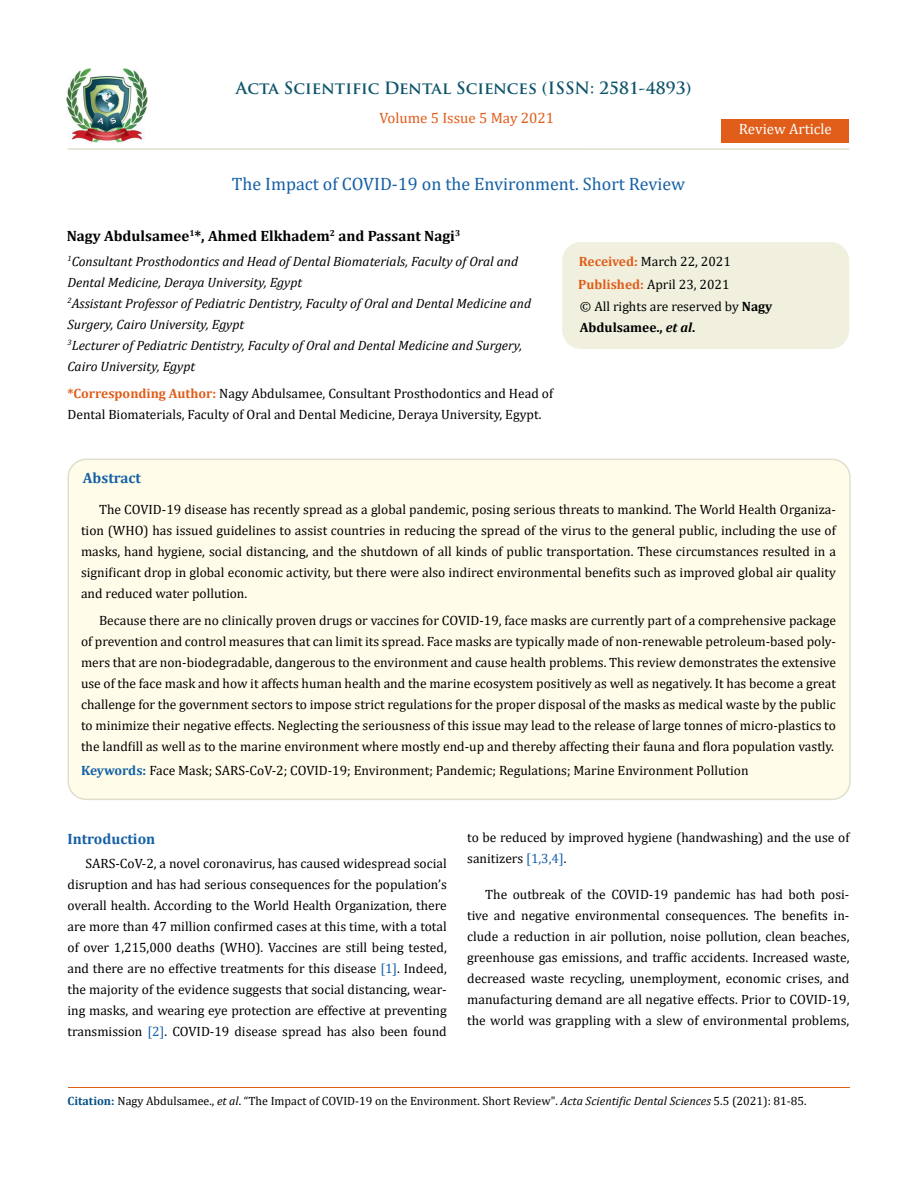
<style>
.page{position:relative;width:917px;height:1188px;background:#fff}
.page>*{position:absolute;margin:0;border:0;box-sizing:border-box;transform-origin:0 0}
.t1{font:18px "Cambria";color:#1560a6}
.t2{font:700 16.5px "Trajan Pro";color:#0e546a}
.t3{font:700 15px "Cambria";color:#000}
.t4{font:15px "Cambria";color:#e05d1a}
.t5{font:700 15px "Cambria";color:#1560a6}
.t6{font:15px "Cambria";color:#fff}
.t7{font:13.5px/21px "Cambria";color:#000}
.t8{font:italic 13.5px/21px "Cambria";color:#000}
.t9{font:12px "Cambria";color:#000}
.s1{font-weight:700;color:#e05d1a}
.s2{font-weight:700}
.s3{font-weight:700;font-style:italic}
.s4{font-weight:700;color:#1560a6}
.s5{color:#1560a6}
.s6{font-weight:700;color:#035089}
.s7{font-style:italic}
</style>
<div class="page">
<img style="left:67px;top:68px;width:80px;height:74px">
<div style="left:721px;top:119px;width:128px;height:23px;background:#e05d1a"></div>
<div style="left:563px;top:243px;width:285px;height:105px;background:#f1f0de;border-radius:18px"></div>
<div style="left:562px;top:242px;width:287px;height:107px;border:2px solid #f1f0de;border-radius:18px"></div>
<div style="left:68px;top:459px;width:781px;height:340px;background:#fffde9;border-radius:18px"></div>
<div style="left:67px;top:459px;width:783px;height:341px;border:2px solid #e0dfcd;border-radius:18px"></div>
<hr style="left:68px;top:1088px;width:781px;height:1px;background:#e05d1a">
<hr style="left:67px;top:148px;width:782px;height:2px;background:#e0dfcd">
<p class="t2" style="left:236px;top:77px;width:457px">Acta Scientific Dental Sciences (ISSN: 2581-4893)</p>
<p class="t4" style="left:379px;top:109px;width:176px">Volume 5 Issue 5 May 2021</p>
<p class="t6" style="left:739px;top:120px;width:94px">Review Article</p>
<h1 class="t1" style="left:232px;top:174px;width:455px">The Impact of COVID-19 on the Environment. Short Review</h1>
<p class="t3" style="left:67px;top:225px;width:395px">Nagy Abdulsamee<sup>1</sup>*, Ahmed Elkhadem<sup>2</sup> and Passant Nagi<sup>3</sup></p>
<p class="t8" style="left:67px;top:250px;width:465px"><sup>1</sup>Consultant Prosthodontics and Head of Dental Biomaterials, Faculty of Oral and Dental Medicine, Deraya University, Egypt<br><sup>2</sup>Assistant Professor of Pediatric Dentistry, Faculty of Oral and Dental Medicine and Surgery, Cairo University, Egypt<br><sup>3</sup>Lecturer of Pediatric Dentistry, Faculty of Oral and Dental Medicine and Surgery, Cairo University, Egypt</p>
<p class="t7" style="left:67px;top:383px;width:487px"><span class="s1">*Corresponding Author:</span> Nagy Abdulsamee, Consultant Prosthodontics and Head of<br>Dental Biomaterials, Faculty of Oral and Dental Medicine, Deraya University, Egypt.</p>
<p class="t7" style="left:578px;top:250px;width:154px;line-height:23px"><span class="s1">Received:</span> March 22, 2021<br><span class="s1">Published:</span> April 23, 2021</p>
<p class="t7" style="left:580px;top:295px;width:194px">© All rights are reserved by <span class="s2">Nagy<br>Abdulsamee.,</span> <span class="s3">et al</span><span class="s2">.</span></p>
<p class="t5" style="left:83px;top:467px;width:60px">Abstract</p>
<p class="t7" style="left:81px;top:498px;width:756px;text-align:justify;text-indent:18px">The COVID-19 disease has recently spread as a global pandemic, posing serious threats to mankind. The World Health Organiza&shy;tion (WHO) has issued guidelines to assist countries in reducing the spread of the virus to the general public, including the use of masks, hand hygiene, social distancing, and the shutdown of all kinds of public transportation. These circumstances resulted in a significant drop in global economic activity, but there were also indirect environmental benefits such as improved global air quality and reduced water pollution.</p>
<p class="t7" style="left:81px;top:610px;width:756px;text-align:justify;text-indent:18px">Because there are no clinically proven drugs or vaccines for COVID-19, face masks are currently part of a comprehensive package of prevention and control measures that can limit its spread. Face masks are typically made of non-renewable petroleum-based poly&shy;mers that are non-biodegradable, dangerous to the environment and cause health problems. This review demonstrates the extensive use of the face mask and how it affects human health and the marine ecosystem positively as well as negatively. It has become a great challenge for the government sectors to impose strict regulations for the proper disposal of the masks as medical waste by the public to minimize their negative effects. Neglecting the seriousness of this issue may lead to the release of large tonnes of micro-plastics to the landfill as well as to the marine environment where mostly end-up and thereby affecting their fauna and flora population vastly.</p>
<p class="t7" style="left:81px;top:760px;width:669px"><span class="s4">Keywords:</span> Face Mask; SARS-CoV-2; COVID-19; Environment; Pandemic; Regulations; Marine Environment Pollution</p>
<p class="t5" style="left:67px;top:828px;width:89px">Introduction</p>
<p class="t7" style="left:67px;top:853px;width:381px;text-align:justify;text-indent:18px">SARS-CoV-2, a novel coronavirus, has caused widespread social disruption and has had serious consequences for the population’s overall health. According to the World Health Organization, there are more than 47 million confirmed cases at this time, with a total of over 1,215,000 deaths (WHO). Vaccines are still being tested, and there are no effective treatments for this disease <span class="s5">[1]</span>. Indeed, the majority of the evidence suggests that social distancing, wear&shy;ing masks, and wearing eye protection are effective at preventing transmission <span class="s5">[2]</span>. COVID-19 disease spread has also been found</p>
<p class="t7" style="left:467px;top:827px;width:384px">to be reduced by improved hygiene (handwashing) and the use of sanitizers <span class="s5">[1,3,4]</span>.</p>
<p class="t7" style="left:467px;top:884px;width:384px;text-align:justify;text-indent:18px">The outbreak of the COVID-19 pandemic has had both posi&shy;tive and negative environmental consequences. The benefits in&shy;clude a reduction in air pollution, noise pollution, clean beaches, greenhouse gas emissions, and traffic accidents. Increased waste, decreased waste recycling, unemployment, economic crises, and manufacturing demand are all negative effects. Prior to COVID-19, the world was grappling with a slew of environmental problems,</p>
<p class="t9" style="left:68px;top:1093px;width:740px"><span class="s6">Citation:</span> Nagy Abdulsamee., <span class="s7">et al</span>. “The Impact of COVID-19 on the Environment. Short Review". <span class="s7">Acta Scientific Dental Sciences</span> 5.5 (2021): 81-85.</p>
</div>
